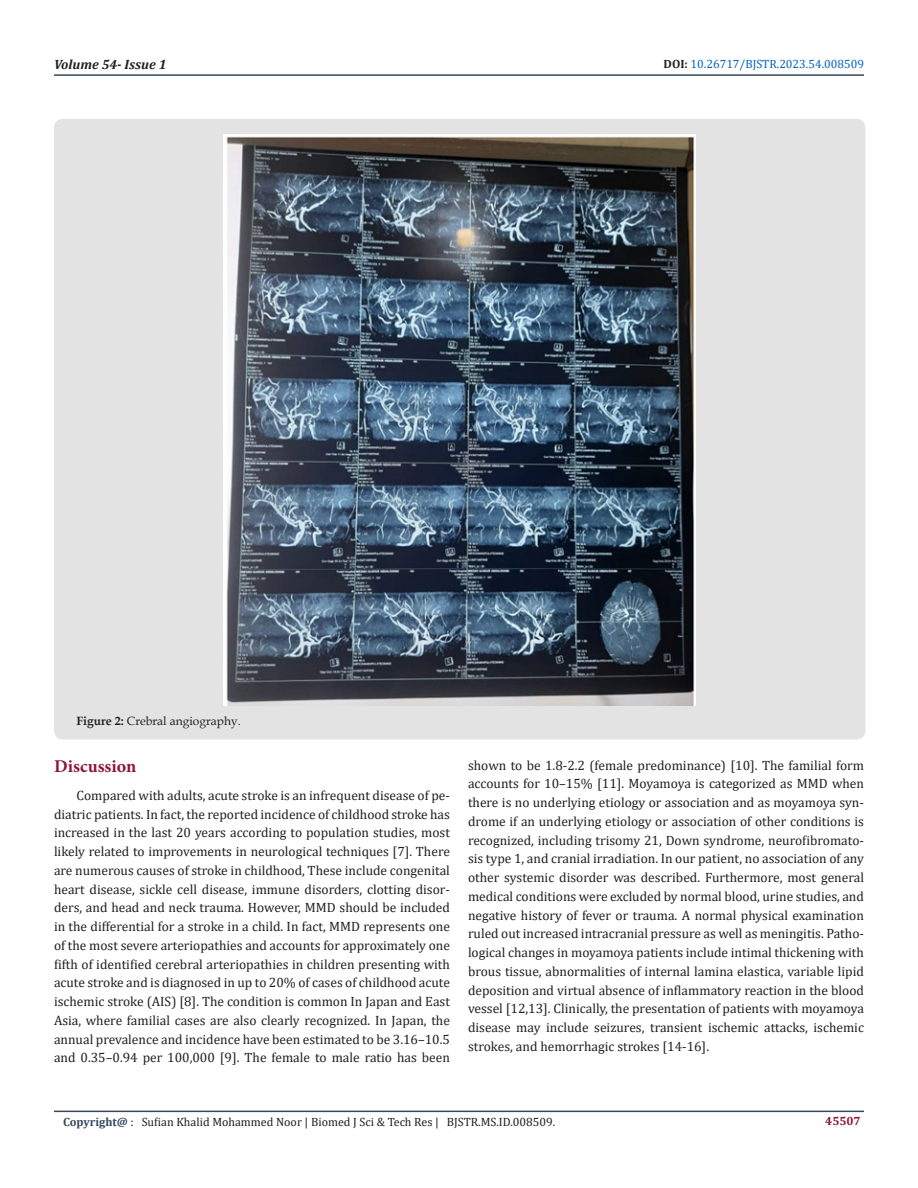
<style>
.page{position:relative;width:918px;height:1188px;background:#fff}
.page>*{position:absolute;margin:0;border:0;box-sizing:border-box;transform-origin:0 0}
.t1{font:700 18px "Minion Pro";color:#8f133a}
.t2{font:13.5px/18.8px "Cambria";color:#231f20;text-align:justify}
.t3{font:italic 700 13.5px "Cambria";color:#231f20}
.t4{font:12px "Cambria";color:#231f20}
.t5{font:12px "Cambria";color:#0563c1}
.t6{font:12px "Book Antiqua";color:#231f20}
.t7{font:700 12px "Cambria";color:#8f133a}
.s1{font-weight:700;color:#231f20}
.s2{font-weight:700}
.s3{font-weight:700;color:#34495e}
</style>
<div class="page">
<hr style="left:54px;top:1111px;width:810px;height:1px;background:#34495e">
<hr style="left:54px;top:74px;width:810px;height:2px;background:#34495e">
<div style="left:54px;top:119px;width:811px;height:621px;background:#e3e3e3;border-radius:9px"></div>
<img style="left:223px;top:134px;width:473px;height:572px">
<p class="t3" style="left:54px;top:55px;width:114px">Volume 54- Issue 1</p>
<p class="t5" style="left:664px;top:57px;width:202px"><span class="s1">DOI:</span> 10.26717/BJSTR.2023.54.008509</p>
<p class="t6" style="left:76px;top:712px;width:166px"><span class="s2">Figure 2:</span> Crebral angiography.</p>
<p class="t1" style="left:54px;top:754px;width:84px">Discussion</p>
<p class="t2" style="left:54px;top:786px;width:398px;text-indent:22px">Compared with adults, acute stroke is an infrequent disease of pe&shy;diatric patients. In fact, the reported incidence of childhood stroke has increased in the last 20 years according to population studies, most likely related to improvements in neurological techniques [7]. There are numerous causes of stroke in childhood, These include congenital heart disease, sickle cell disease, immune disorders, clotting disor&shy;ders, and head and neck trauma. However, MMD should be included in the differential for a stroke in a child. In fact, MMD represents one of the most severe arteriopathies and accounts for approximately one fifth of identified cerebral arteriopathies in children presenting with acute stroke and is diagnosed in up to 20% of cases of childhood acute ischemic stroke (AIS) [8]. The condition is common In Japan and East Asia, where familial cases are also clearly recognized. In Japan, the annual prevalence and incidence have been estimated to be 3.16–10.5 and 0.35–0.94 per 100,000 [9]. The female to male ratio has been</p>
<p class="t2" style="left:468px;top:755px;width:398px">shown to be 1.8-2.2 (female predominance) [10]. The familial form accounts for 10–15% [11]. Moyamoya is categorized as MMD when there is no underlying etiology or association and as moyamoya syn&shy;drome if an underlying etiology or association of other conditions is recognized, including trisomy 21, Down syndrome, neurofibromato&shy;sis type 1, and cranial irradiation. In our patient, no association of any other systemic disorder was described. Furthermore, most general medical conditions were excluded by normal blood, urine studies, and negative history of fever or trauma. A normal physical examination ruled out increased intracranial pressure as well as meningitis. Patho&shy;logical changes in moyamoya patients include intimal thickening with brous tissue, abnormalities of internal lamina elastica, variable lipid deposition and virtual absence of inflammatory reaction in the blood vessel [12,13]. Clinically, the presentation of patients with moyamoya disease may include seizures, transient ischemic attacks, ischemic strokes, and hemorrhagic strokes [14-16].</p>
<p class="t4" style="left:63px;top:1115px;width:494px"><span class="s3">Copyright@</span> : Sufian Khalid Mohammed Noor | Biomed J Sci &amp; Tech Res | BJSTR.MS.ID.008509.</p>
<p class="t7" style="left:825px;top:1113px;width:37px">45507</p>
</div>
